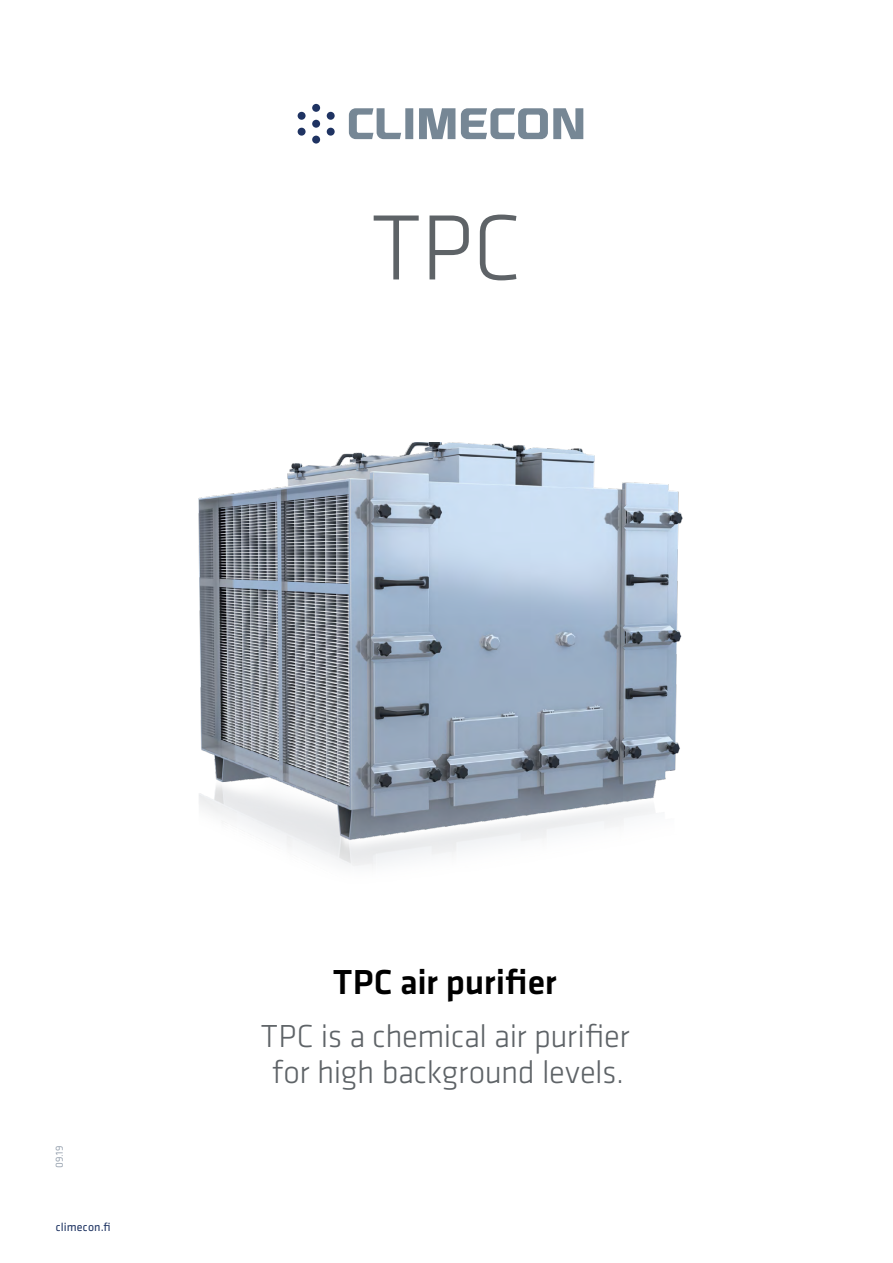
<style>
.page{position:relative;width:893px;height:1263px;background:#fff}
.page>*{position:absolute;margin:0;border:0;box-sizing:border-box;transform-origin:0 0}
.t1{font:300 96px "Klavika";color:#5e6367}
.t2{font:500 36px "Klavika";letter-spacing:-.005em;color:#000}
.t3{font:300 33px/36px "Klavika";letter-spacing:-.01em;color:#5e6367;text-align:center}
.t4{font:12px "Klavika";letter-spacing:.01em;color:#1f3463}
.t5{font:300 10.5px "Klavika";color:#778596}
</style>
<div class="page">
<svg style="left:349px;top:108px;width:234px;height:31px"></svg>
<svg style="left:298px;top:104px;width:37px;height:40px"></svg>
<img style="left:198px;top:442px;width:485px;height:425px">
<h1 class="t1" style="left:371px;top:195px;width:152px">TPC</h1>
<p class="t5" style="left:54px;top:1168px;width:23px;rotate:-90deg">09.19</p>
<p class="t4" style="left:56px;top:1220px;width:56px">climecon.fi</p>
<p class="t2" style="left:333px;top:962px;width:226px">TPC air purifier</p>
<p class="t3" style="left:261px;top:1018px;width:370px">TPC is a chemical air purifier for high background levels.</p>
</div>
